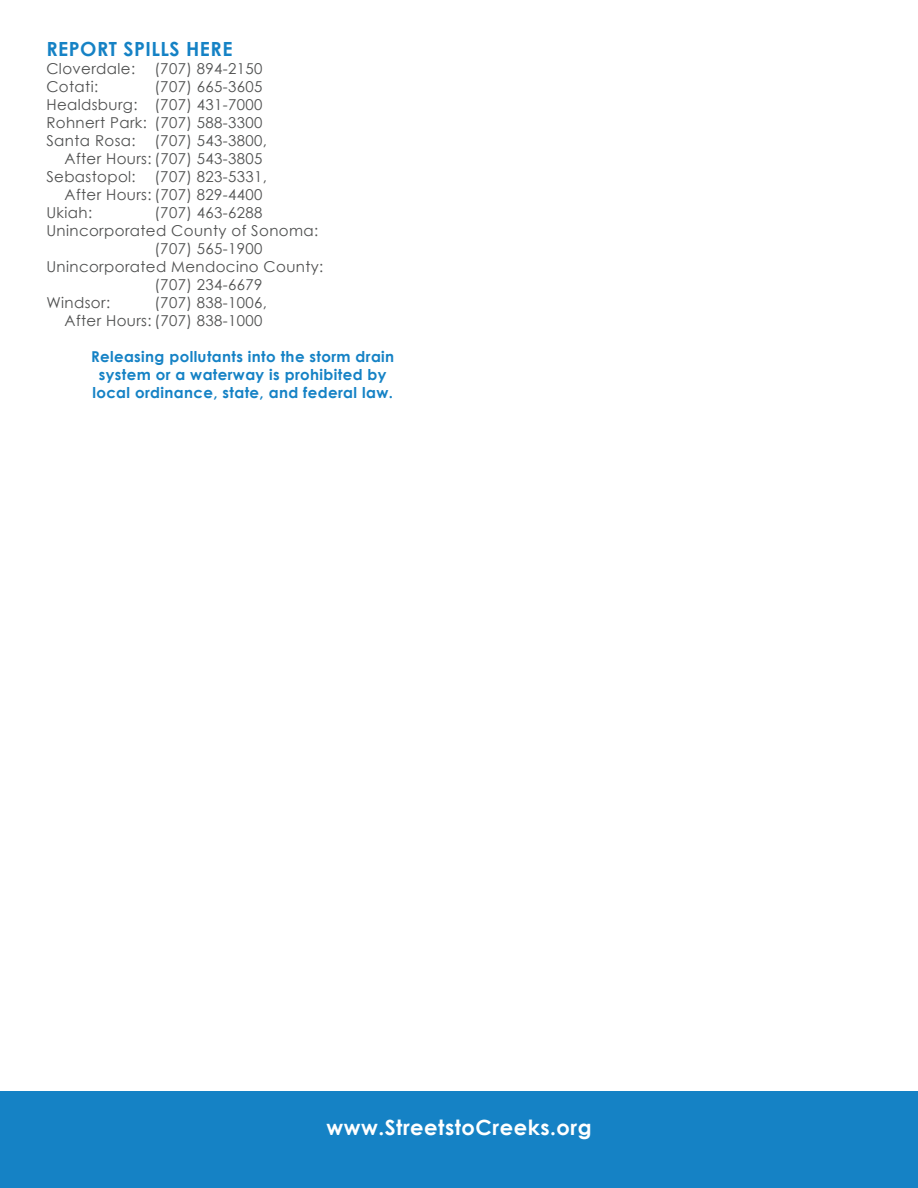
<style>
.page{position:relative;width:918px;height:1188px;background:#fff}
.page>*{position:absolute;margin:0;border:0;box-sizing:border-box;transform-origin:0 0}
.t1{font:700 21px "Century Gothic";letter-spacing:.025em;color:#fff}
.t2{font:700 19.5px "Century Gothic";letter-spacing:.025em;color:#1582c5}
.t3{font:15px/18px "Century Gothic";letter-spacing:.025em;color:#4f5050;text-align:justify}
.t4{font:700 15px/18px "Century Gothic";letter-spacing:.025em;color:#1582c5;text-align:center}
</style>
<div class="page">
<div style="left:0;top:1092px;width:918px;height:96px;background:#1582c5"></div>
<h2 class="t2" style="left:46px;top:34px;width:188px">REPORT SPILLS HERE</h2>
<p class="t3" style="left:46px;top:59px;width:90px">Cloverdale:</p>
<p class="t3" style="left:154px;top:59px;width:110px">(707) 894-2150</p>
<p class="t3" style="left:46px;top:77px;width:53px">Cotati:</p>
<p class="t3" style="left:46px;top:77px;width:218px;text-indent:108px">(707) 665-3605<br>Healdsburg: (707) 431-7000<br>Rohnert Park: (707) 588-3300<br>Santa Rosa:</p>
<p class="t3" style="left:154px;top:131px;width:114px">(707) 543-3800,</p>
<p class="t3" style="left:65px;top:149px;width:200px">After Hours: (707) 543-3805</p>
<p class="t3" style="left:46px;top:167px;width:222px">Sebastopol: (707) 823-5331,</p>
<p class="t3" style="left:65px;top:185px;width:200px">After Hours: (707) 829-4400</p>
<p class="t3" style="left:46px;top:203px;width:47px">Ukiah:</p>
<p class="t3" style="left:154px;top:203px;width:110px">(707) 463-6288</p>
<p class="t3" style="left:46px;top:221px;width:273px">Unincorporated County of Sonoma:</p>
<p class="t3" style="left:154px;top:239px;width:110px">(707) 565-1900</p>
<p class="t3" style="left:46px;top:257px;width:279px">Unincorporated Mendocino County:</p>
<p class="t3" style="left:154px;top:275px;width:110px">(707) 234-6679</p>
<p class="t3" style="left:46px;top:293px;width:65px">Windsor:</p>
<p class="t3" style="left:65px;top:293px;width:204px;text-indent:90px">(707) 838-1006,<br>After Hours: (707) 838-1000</p>
<p class="t4" style="left:91px;top:347px;width:305px">Releasing pollutants into the storm drain system or a waterway is prohibited by local ordinance, state, and federal law.</p>
<h1 class="t1" style="left:326px;top:1112px;width:267px">www.StreetstoCreeks.org</h1>
</div>
